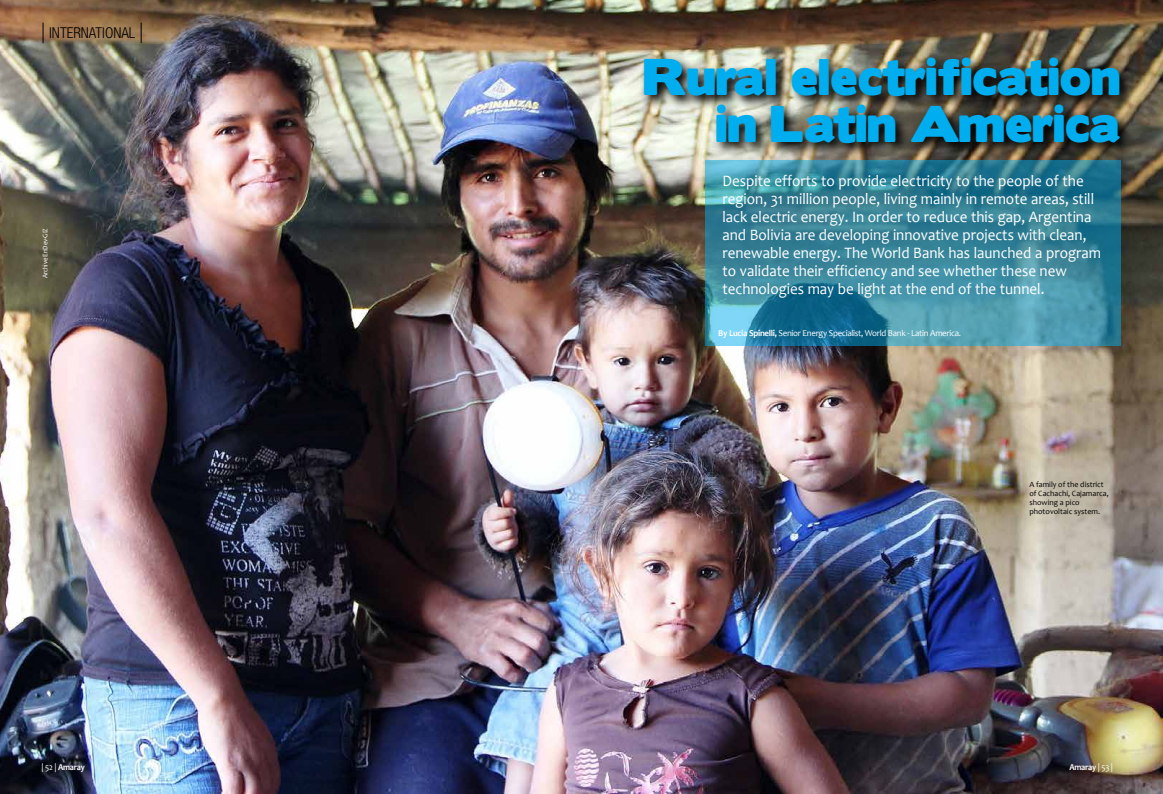
<style>
.page{position:relative;width:1163px;height:794px;background:#fff}
.page>*{position:absolute;margin:0;border:0;box-sizing:border-box;transform-origin:0 0}
.t1{font:46px/46.4px "Boris Black Bloxx";color:#00aeef;text-align:right}
.t2{font:16px/18px "Candara";color:#fff;scale:.94 1}
.t3{font:300 condensed 15px "Helvetica Neue LT Std";color:#000}
.t4{font:9px "Candara";letter-spacing:-.03em;color:#fff}
.t5{font:700 9px "Candara";letter-spacing:-.02em;color:#fff;scale:.93 1}
.t6{font:8px/9px "Candara";color:#000}
.t7{font:7px "Candara";letter-spacing:-.03em;color:#fff}
.s1{font-weight:400}
.s2{font-weight:700}
</style>
<div class="page">
<img style="left:0;top:0;width:1162px;height:794px">
<svg style="left:43px;top:23px;width:1px;height:20px"></svg>
<svg style="left:141px;top:23px;width:1px;height:20px"></svg>
<img style="left:640px;top:55px;width:494px;height:103px">
<svg style="left:704px;top:160px;width:416px;height:186px;background:#38869d"></svg>
<p class="t3" style="left:49px;top:24px;width:88px">INTERNATIONAL</p>
<p class="t7" style="left:41px;top:278px;width:52px;rotate:-90deg">Archive EnDev-GIZ</p>
<p class="t5" style="left:42px;top:761px;width:48px"><span class="s1">| 52 |</span> Amaray</p>
<h1 class="t1" style="left:643px;top:56px;width:479px">Rural electrification in Latin America</h1>
<p class="t2" style="left:722px;top:172px;width:404px">Despite efforts to provide electricity to the people of the region, 31 million people, living mainly in remote areas, still lack electric energy. In order to reduce this gap, Argentina and Bolivia are developing innovative projects with clean, renewable energy. The World Bank has launched a program to validate their efficiency and see whether these new technologies may be light at the end of the tunnel.</p>
<p class="t4" style="left:718px;top:327px;width:244px"><span class="s2">By Lucia Spinelli,</span> Senior Energy Specialist, World Bank - Latin America.</p>
<p class="t6" style="left:1029px;top:480px;width:81px">A family of the district of Cachachi, Cajamarca, showing a pico photovoltaic system.</p>
<p class="t5" style="left:1069px;top:761px;width:48px">Amaray <span class="s1">| 53 |</span></p>
</div>
